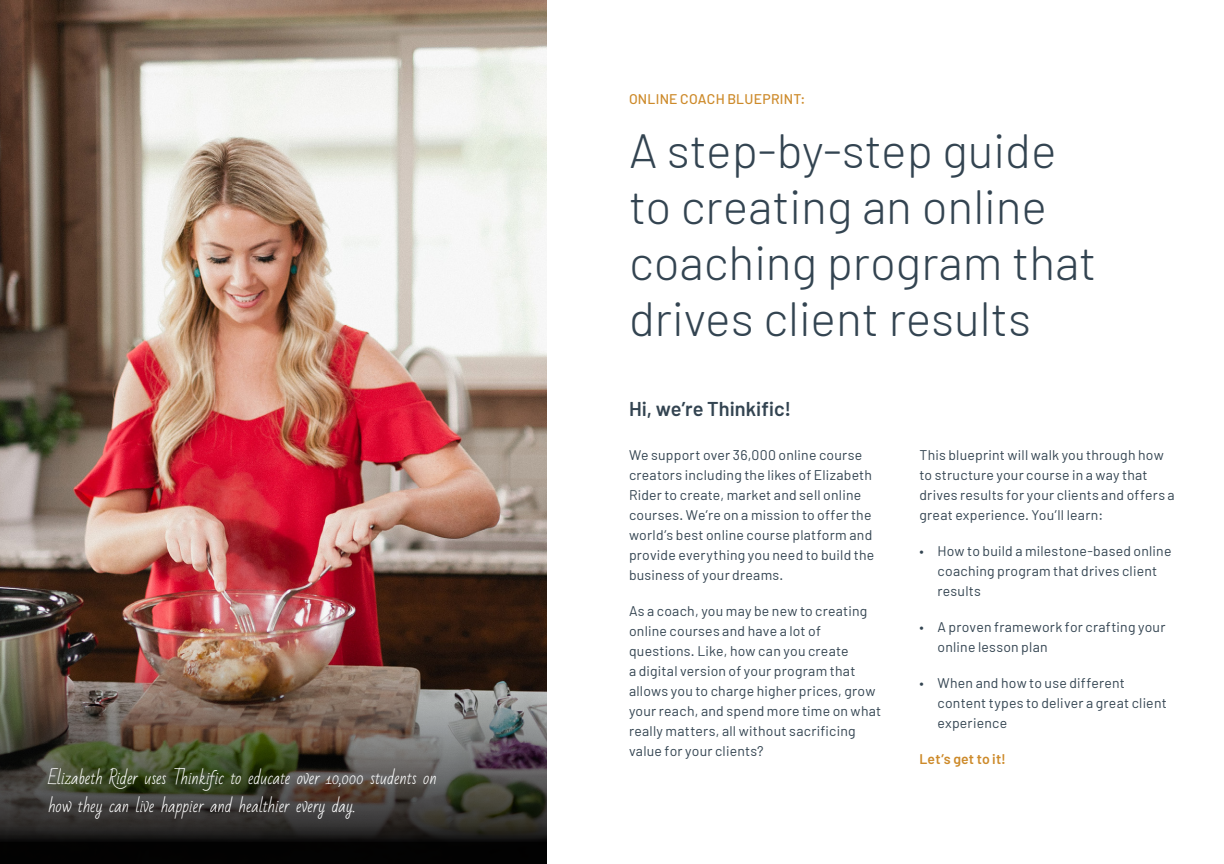
<style>
.page{position:relative;width:1224px;height:864px;background:#fff}
.page>*{position:absolute;margin:0;border:0;box-sizing:border-box;transform-origin:0 0}
.t1{font:300 48px/56px "Barlow";color:#334451}
.t2{font:600 20px "Barlow";color:#334451}
.t3{font:16.4px/28px "Bad Script";letter-spacing:-.005em;color:#fff}
.t4{font:14px/20px "Barlow";letter-spacing:.02em;color:#334451}
.t5{font:500 14px "Barlow";letter-spacing:.015em;color:#cd8a2a}
.t6{font:600 14px "Barlow";letter-spacing:.01em;color:#cd8a2a}
</style>
<div class="page">
<img style="left:0;top:0;width:547px;height:606px">
<img style="left:0;top:606px;width:547px;height:258px">
<p class="t3" style="left:48px;top:764px;width:390px">Elizabeth Rider uses Thinkific to educate over 10,000 students on how they can live happier and healthier every day.</p>
<p class="t5" style="left:629px;top:90px;width:178px">ONLINE COACH BLUEPRINT:</p>
<h1 class="t1" style="left:629px;top:121px;width:469px">A step-by-step guide to creating an online coaching program that drives client results</h1>
<h2 class="t2" style="left:629px;top:396px;width:164px">Hi, we’re Thinkific!</h2>
<p class="t4" style="left:629px;top:445px;width:247px">We support over 36,000 online course creators including the likes of Elizabeth Rider to create, market and sell online courses. We’re on a mission to offer the world’s best online course platform and provide everything you need to build the business of your dreams.</p>
<p class="t4" style="left:629px;top:601px;width:254px">As a coach, you may be new to creating online courses and have a lot of questions. Like, how can you create<br>a digital version of your program that allows you to charge higher prices, grow your reach, and spend more time on what really matters, all without sacrificing value for your clients?</p>
<p class="t4" style="left:920px;top:445px;width:257px">This blueprint will walk you through how to structure your course in a way that drives results for your clients and offers a great experience. You’ll learn:</p>
<p class="t4" style="left:938px;top:541px;width:236px;text-indent:-18px">• How to build a milestone-based online coaching program that drives client results</p>
<p class="t4" style="left:938px;top:617px;width:230px;text-indent:-18px">• A proven framework for crafting your online lesson plan</p>
<p class="t4" style="left:938px;top:673px;width:231px;text-indent:-18px">• When and how to use different content types to deliver a great client experience</p>
<p class="t6" style="left:920px;top:750px;width:88px">Let’s get to it!</p>
</div>
